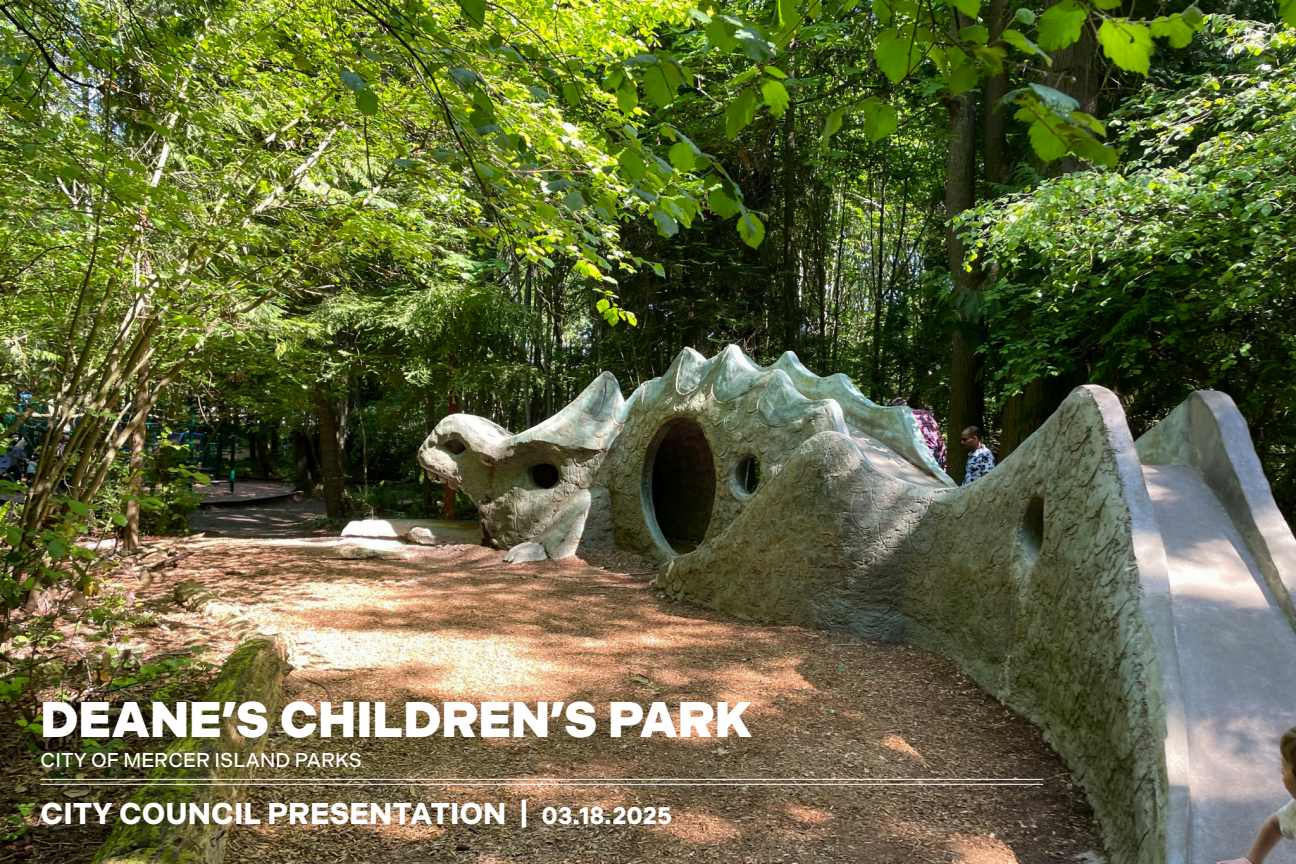
<style>
.page{position:relative;width:1296px;height:864px;background:#fff}
.page>*{position:absolute;margin:0;border:0;box-sizing:border-box;transform-origin:0 0}
.t1{font:900 50px "Indivisible";color:#fff}
.t2{font:700 30px "Indivisible";color:#fff}
.t3{font:500 20px "Indivisible";color:#fff}
.s1{font-size:24px}
</style>
<div class="page">
<img style="left:0;top:0;width:1296px;height:864px">
<hr style="left:40px;top:784px;width:1003px;height:1px;background:#fff">
<hr style="left:40px;top:779px;width:1003px;height:1px;background:#fff">
<h1 class="t1" style="left:40px;top:690px;width:714px">DEANE’S CHILDREN’S PARK</h1>
<p class="t3" style="left:40px;top:748px;width:323px">CITY OF MERCER ISLAND PARKS</p>
<p class="t2" style="left:40px;top:796px;width:633px">CITY COUNCIL PRESENTATION | <span class="s1">03.18.2025</span></p>
</div>
